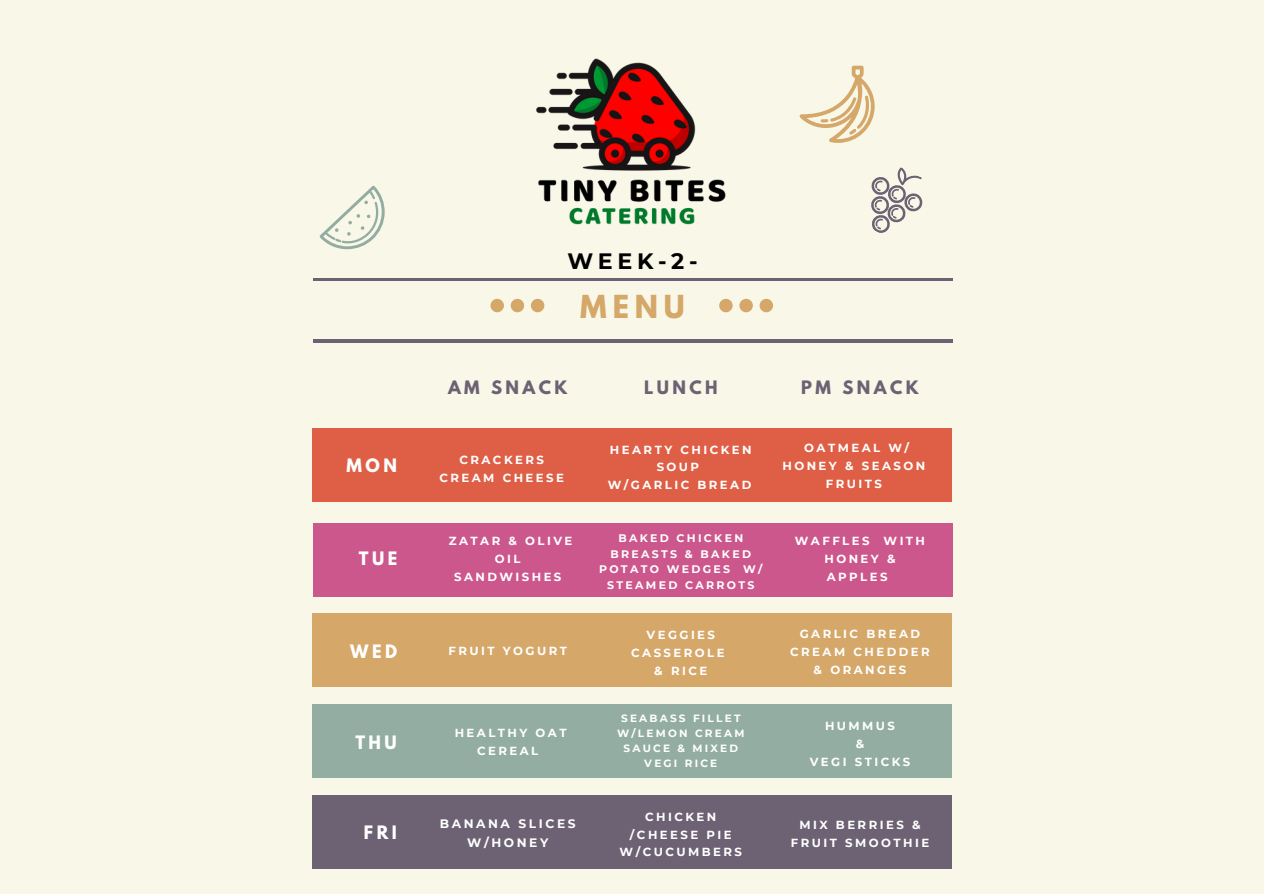
<style>
.page{position:relative;width:1264px;height:894px;background:#fff}
.page>*{position:absolute;margin:0;border:0;box-sizing:border-box;transform-origin:0 0}
.t1{font:700 28.05px "League Spartan";color:#d5a769}
.t2{font:700 22.2px "Montserrat";color:#000}
.t3{font:700 16.35px "League Spartan";letter-spacing:.21em;color:#6c6273}
.t4{font:700 16.35px "League Spartan";letter-spacing:.21em;color:#fff}
.t5{font:700 12.3px/18.6px "Montserrat";letter-spacing:.21em;color:#fff;text-align:center}
.t6{font:700 11.7px/17.7px "Montserrat";letter-spacing:.21em;color:#fff;text-align:center}
.t7{font:700 10.95px/15.5px "Montserrat";letter-spacing:.21em;color:#fff;text-align:center}
.t8{font:700 10.5px/14.9px "Montserrat";letter-spacing:.21em;color:#fff;text-align:center}
</style>
<div class="page">
<div style="left:0;top:0;width:1263px;height:893px;background:#f8f7e8"></div>
<div style="left:312px;top:428px;width:639px;height:73px;background:#df5f46"></div>
<div style="left:313px;top:523px;width:639px;height:73px;background:#cc578c"></div>
<div style="left:312px;top:613px;width:639px;height:73px;background:#d5a769"></div>
<div style="left:312px;top:704px;width:639px;height:73px;background:#93ada2"></div>
<div style="left:312px;top:795px;width:639px;height:73px;background:#6c6273"></div>
<hr style="left:313px;top:278px;width:639px;height:2px;background:#6c6273">
<hr style="left:313px;top:340px;width:639px;height:2px;background:#6c6273">
<svg style="left:490px;top:299px;width:54px;height:13px"></svg>
<svg style="left:719px;top:299px;width:54px;height:13px"></svg>
<svg style="left:320px;top:185px;width:65px;height:64px"></svg>
<svg style="left:871px;top:167px;width:52px;height:66px"></svg>
<svg style="left:799px;top:66px;width:75px;height:77px"></svg>
<img style="left:536px;top:58px;width:190px;height:167px">
<p class="t4" style="left:346px;top:457px;width:52px">MON</p>
<p class="t4" style="left:359px;top:549px;width:40px">TUE</p>
<h2 class="t4" style="left:350px;top:642px;width:48px">WED</h2>
<p class="t4" style="left:355px;top:733px;width:43px">THU</p>
<p class="t4" style="left:364px;top:824px;width:34px">FRI</p>
<h3 class="t2" style="left:567px;top:248px;width:132px">WEEK-2-</h3>
<p class="t1" style="left:580px;top:292px;width:106px">MENU</p>
<p class="t3" style="left:448px;top:379px;width:121px">AM SNACK</p>
<h1 class="t3" style="left:644px;top:379px;width:75px">LUNCH</h1>
<p class="t3" style="left:801px;top:379px;width:119px">PM SNACK</p>
<h3 class="t6" style="left:439px;top:451px;width:126px">CRACKERS<br>CREAM CHEESE</h3>
<p class="t6" style="left:608px;top:440px;width:145px">HEARTY CHICKEN<br>SOUP<br>W/GARLIC BREAD</p>
<p class="t6" style="left:782px;top:439px;width:144px">OATMEAL W/<br>HONEY &amp; SEASON<br>FRUITS</p>
<h3 class="t6" style="left:449px;top:532px;width:125px">ZATAR &amp; OLIVE<br>OIL<br>SANDWISHES</h3>
<h3 class="t7" style="left:599px;top:530px;width:165px">BAKED CHICKEN<br>BREASTS &amp; BAKED<br>POTATO WEDGES W/<br>STEAMED CARROTS</h3>
<p class="t6" style="left:795px;top:532px;width:132px">WAFFLES WITH<br>HONEY &amp;<br>APPLES</p>
<h3 class="t6" style="left:448px;top:642px;width:120px">FRUIT YOGURT</h3>
<h4 class="t6" style="left:454px;top:724px;width:113px">HEALTHY OAT<br>CEREAL</h4>
<h4 class="t6" style="left:631px;top:625px;width:95px">VEGGIES<br>CASSEROLE &amp; RICE</h4>
<h4 class="t6" style="left:790px;top:625px;width:141px">GARLIC BREAD<br>CREAM CHEDDER &amp; ORANGES</h4>
<p class="t8" style="left:617px;top:711px;width:129px">SEABASS FILLET<br>W/LEMON CREAM<br>SAUCE &amp; MIXED<br>VEGI RICE</p>
<h3 class="t6" style="left:809px;top:717px;width:102px">HUMMUS<br>&amp;<br>VEGI STICKS</h3>
<h4 class="t5" style="left:440px;top:814px;width:137px">BANANA SLICES<br>W/HONEY</h4>
<p class="t6" style="left:619px;top:807px;width:124px">CHICKEN /CHEESE PIE<br>W/CUCUMBERS</p>
<h4 class="t6" style="left:790px;top:815px;width:140px">MIX BERRIES &amp;<br>FRUIT SMOOTHIE</h4>
</div>
